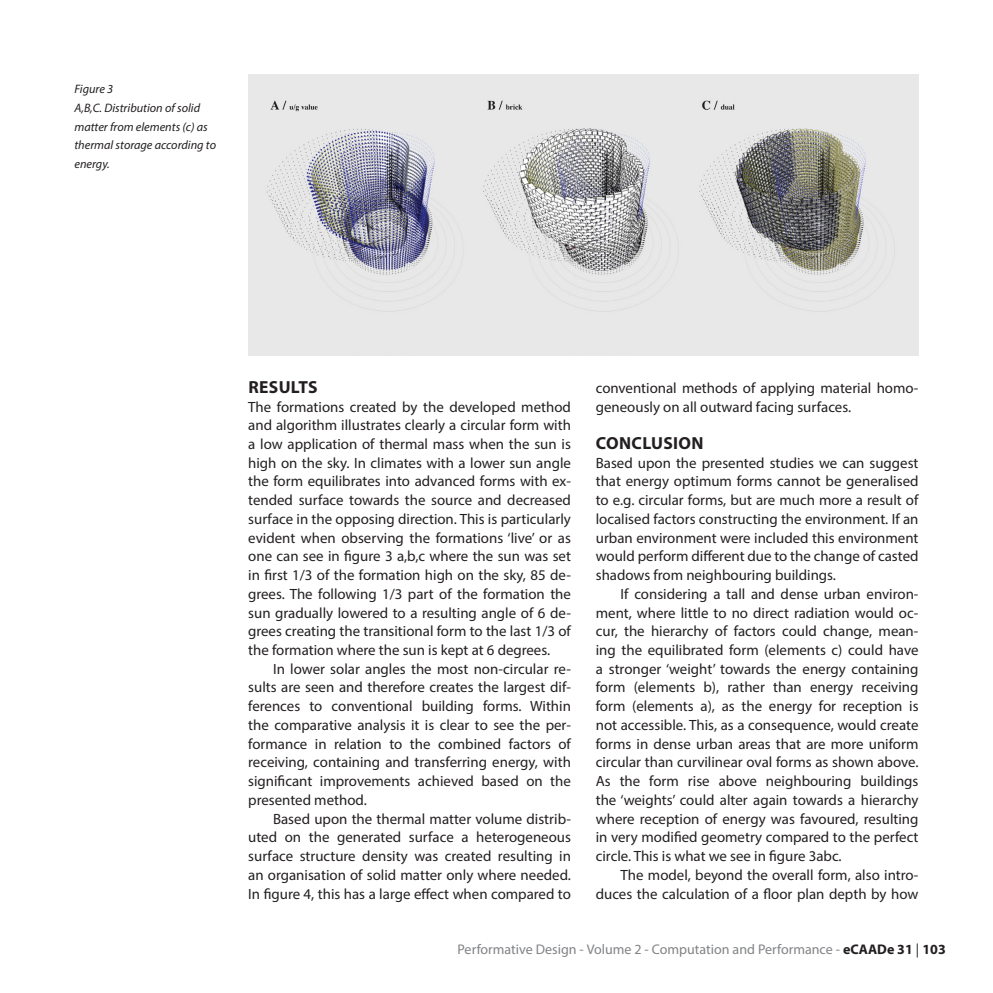
<style>
.page{position:relative;width:993px;height:993px;background:#fff}
.page>*{position:absolute;margin:0;border:0;box-sizing:border-box;transform-origin:0 0}
.Heading_1{font:700 17.5px "Myriad Pro";letter-spacing:.02em;color:#231f20}
.Paragraph{font:14.88px/18.7px "Myriad Pro";color:#231f20;text-align:justify}
.Paragraph_First{font:14.88px/18.7px "Myriad Pro";color:#231f20;text-align:justify}
.t1{font:14px "Myriad Pro";color:#808285}
.Captions{font:italic 12.25px/18.7px "Myriad Pro";color:#231f20}
.s1{font-weight:700;color:#231f20}
.s2{color:#231f20}
</style>
<div class="page">
<img style="left:248px;top:74px;width:670px;height:281px">
<p class="Captions" style="left:74px;top:79px;width:143px">Figure 3<br>A,B,C. Distribution of solid matter from elements (c) as thermal storage according to energy.</p>
<p class="Heading_1" style="left:248px;top:375px;width:71px">RESULTS</p>
<p class="Paragraph_First" style="left:248px;top:397px;width:324px">The formations created by the developed method and algorithm illustrates clearly a circular form with a low application of thermal mass when the sun is high on the sky. In climates with a lower sun angle the form equilibrates into advanced forms with ex&shy;tended surface towards the source and decreased surface in the opposing direction. This is particularly evident when observing the formations ‘live’ or as one can see in figure 3 a,b,c where the sun was set in first 1/3 of the formation high on the sky, 85 de&shy;grees. The following 1/3 part of the formation the sun gradually lowered to a resulting angle of 6 de&shy;grees creating the transitional form to the last 1/3 of the formation where the sun is kept at 6 degrees.</p>
<p class="Paragraph" style="left:248px;top:659px;width:324px;text-indent:25px">In lower solar angles the most non-circular re&shy;sults are seen and therefore creates the largest dif&shy;ferences to conventional building forms. Within the comparative analysis it is clear to see the per&shy;formance in relation to the combined factors of receiving, containing and transferring energy, with significant improvements achieved based on the presented method.</p>
<p class="Paragraph" style="left:248px;top:808px;width:324px;text-indent:25px">Based upon the thermal matter volume distrib&shy;uted on the generated surface a heterogeneous surface structure density was created resulting in an organisation of solid matter only where needed.<br>In figure 4, this has a large effect when compared to</p>
<p class="Paragraph" style="left:595px;top:378px;width:324px">conventional methods of applying material homo&shy;geneously on all outward facing surfaces.</p>
<p class="Heading_1" style="left:595px;top:431px;width:109px">CONCLUSION</p>
<p class="Paragraph_First" style="left:595px;top:453px;width:324px">Based upon the presented studies we can suggest that energy optimum forms cannot be generalised to e.g. circular forms, but are much more a result of localised factors constructing the environment. If an urban environment were included this environment would perform different due to the change of casted shadows from neighbouring buildings.</p>
<p class="Paragraph" style="left:595px;top:584px;width:324px;text-indent:25px">If considering a tall and dense urban environ&shy;ment, where little to no direct radiation would oc&shy;cur, the hierarchy of factors could change, mean&shy;ing the equilibrated form (elements c) could have a stronger ‘weight’ towards the energy containing form (elements b), rather than energy receiving form (elements a), as the energy for reception is not accessible. This, as a consequence, would create forms in dense urban areas that are more uniform circular than curvilinear oval forms as shown above.<br>As the form rise above neighbouring buildings the ‘weights’ could alter again towards a hierarchy where reception of energy was favoured, resulting in very modified geometry compared to the perfect circle. This is what we see in figure 3abc.</p>
<p class="Paragraph" style="left:595px;top:864px;width:324px;text-align:right">The model, beyond the overall form, also intro&shy;duces the calculation of a floor plan depth by how</p>
<p class="t1" style="left:457px;top:940px;width:489px">Performative Design - Volume 2 - Computation and Performance - <span class="s1">eCAADe 31</span> <span class="s2">|</span> <span class="s1">103</span></p>
</div>
